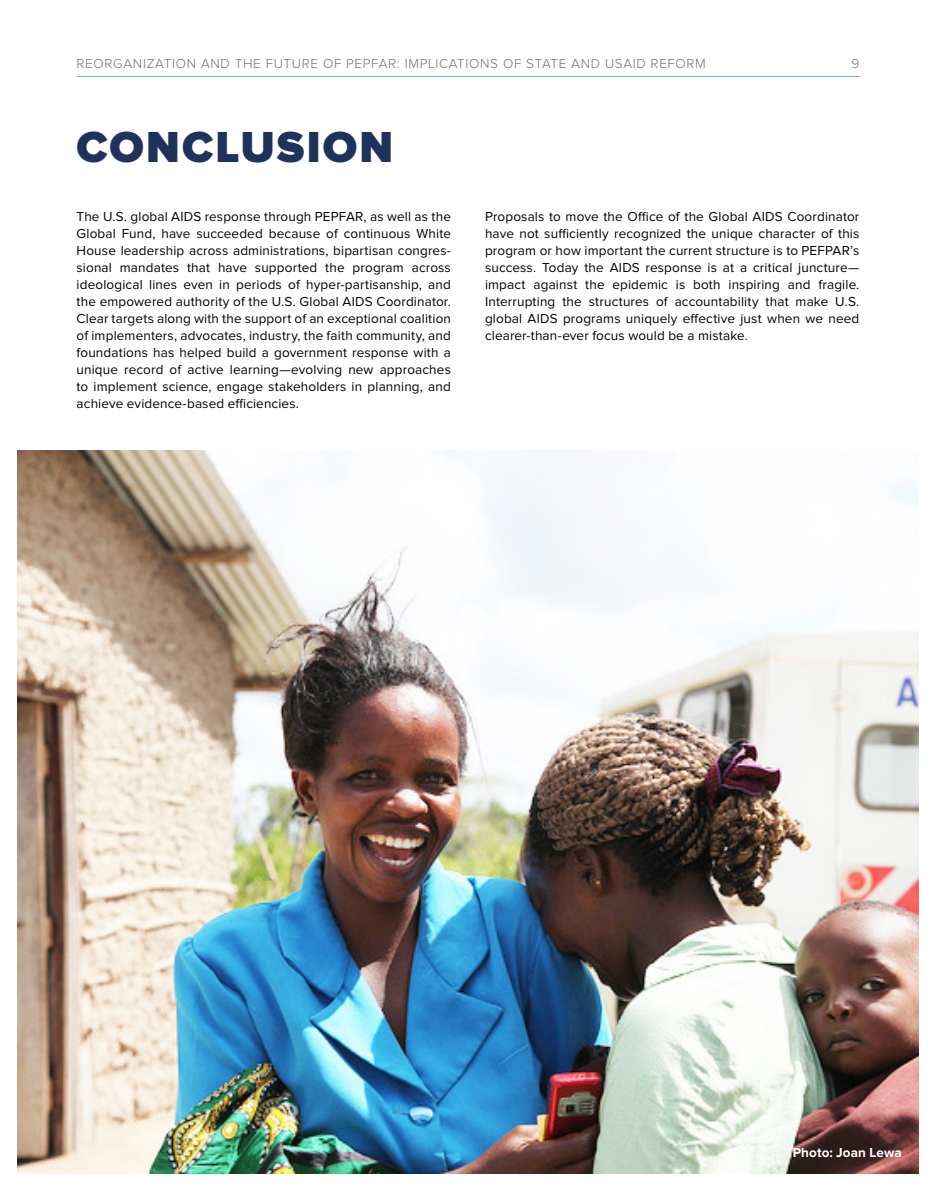
<style>
.page{position:relative;width:936px;height:1191px;background:#fff}
.page>*{position:absolute;margin:0;border:0;box-sizing:border-box;transform-origin:0 0}
.t1{font:900 45px "Proxima Nova";letter-spacing:.045em;color:#1e325b}
.t2{font:13.5px/17px "Proxima Nova";letter-spacing:.01em;color:#000;text-align:justify}
.t3{font:300 13.5px "Proxima Nova";letter-spacing:.05em;color:#6e6f72}
.t4{font:700 13.5px "Proxima Nova";color:#fff}
</style>
<div class="page">
<hr style="left:77px;top:76px;width:782px;height:1px;background:#57bceb">
<img style="left:17px;top:451px;width:901px;height:723px">
<p class="t3" style="left:77px;top:58px;width:631px">REORGANIZATION AND THE FUTURE OF PEPFAR: IMPLICATIONS OF STATE AND USAID REFORM</p>
<p class="t3" style="left:851px;top:58px;width:9px">9</p>
<h1 class="t1" style="left:77px;top:128px;width:318px">CONCLUSION</h1>
<p class="t2" style="left:77px;top:209px;width:376px">The U.S. global AIDS response through PEPFAR, as well as the Global Fund, have succeeded because of continuous White House leadership across administrations, bipartisan congres&shy;sional mandates that have supported the program across ideological lines even in periods of hyper-partisanship, and the empowered authority of the U.S. Global AIDS Coordinator.<br>Clear targets along with the support of an exceptional coalition of implementers, advocates, industry, the faith community, and foundations has helped build a government response with a unique record of active learning—evolving new approaches to implement science, engage stakeholders in planning, and achieve evidence-based efficiencies.</p>
<p class="t2" style="left:485px;top:209px;width:376px">Proposals to move the Office of the Global AIDS Coordinator have not sufficiently recognized the unique character of this program or how important the current structure is to PEFPAR’s success. Today the AIDS response is at a critical juncture— impact against the epidemic is both inspiring and fragile.<br>Interrupting the structures of accountability that make U.S. global AIDS programs uniquely effective just when we need clearer-than-ever focus would be a mistake.</p>
<p class="t4" style="left:792px;top:1146px;width:111px">Photo: Joan Lewa</p>
</div>
